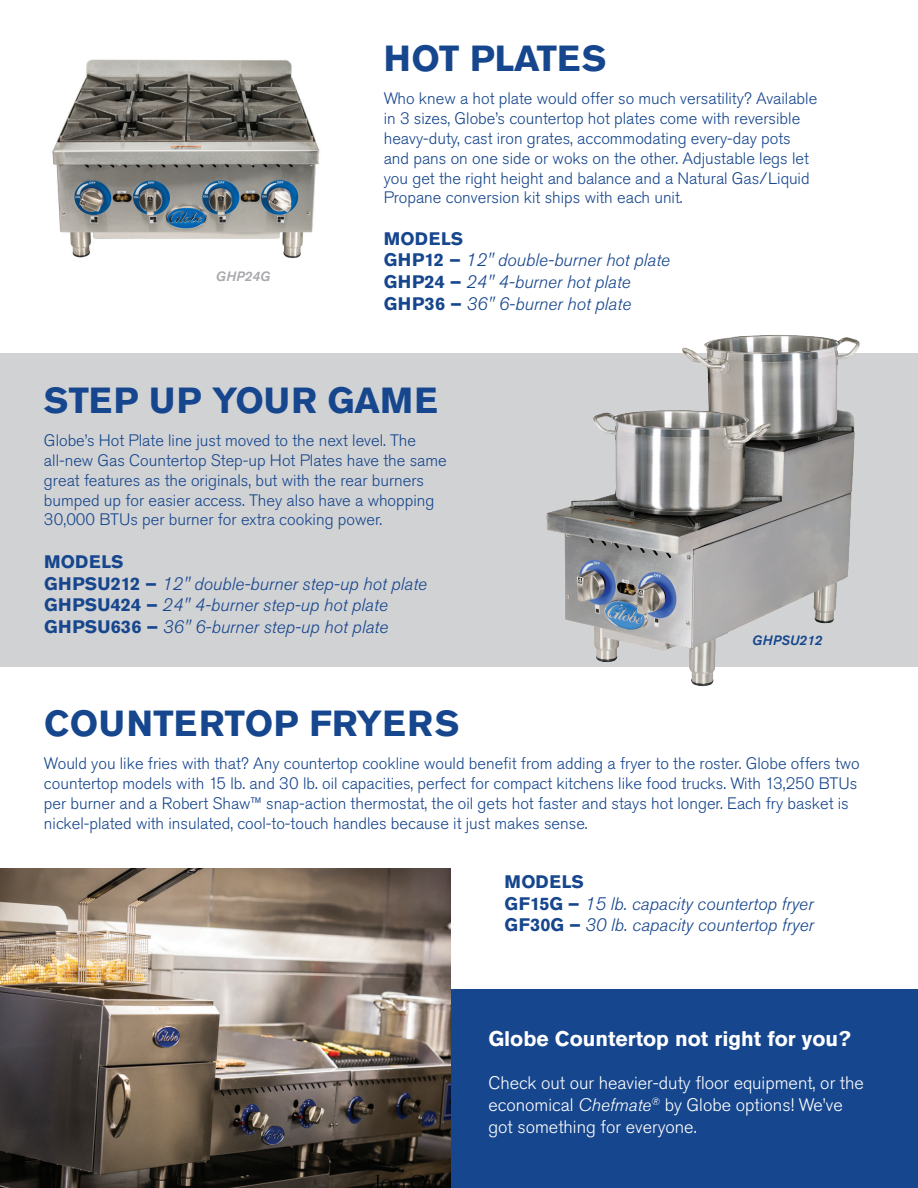
<style>
.page{position:relative;width:918px;height:1188px;background:#fff}
.page>*{position:absolute;margin:0;border:0;box-sizing:border-box;transform-origin:0 0}
.t1{font:700 36px "Akzidenz Grotesk Pro";letter-spacing:.01em;color:#16468d}
.t2{font:700 21px "Akzidenz Grotesk Pro";color:#fff}
.t3{font:italic 300 18px/21.6px "Akzidenz Grotesk Pro";color:#16468d}
.t4{font:300 18px/21.6px "Akzidenz Grotesk Pro";color:#fff}
.t5{font:300 16.5px/19.8px "Akzidenz Grotesk Pro";color:#16468d}
.t6{font:italic 500 13.5px "Akzidenz Grotesk Pro";letter-spacing:.02em;color:#16468d}
.t7{font:italic 500 13.5px "Akzidenz Grotesk Pro";letter-spacing:.02em;color:#a8a9ad}
.s1{font-weight:700;font-style:normal}
.s2{font-style:italic}
</style>
<div class="page">
<div style="left:0;top:353px;width:918px;height:313px;background:#d1d2d4"></div>
<div style="left:432px;top:989px;width:486px;height:199px;background:#16468d"></div>
<img style="left:0;top:868px;width:451px;height:320px">
<img style="left:52px;top:59px;width:268px;height:200px">
<img style="left:540px;top:335px;width:324px;height:352px">
<p class="t7" style="left:216px;top:267px;width:56px">GHP24G</p>
<h1 class="t1" style="left:384px;top:36px;width:224px">HOT PLATES</h1>
<p class="t5" style="left:384px;top:89px;width:435px">Who knew a hot plate would offer so much versatility? Available in 3 sizes, Globe’s countertop hot plates come with reversible heavy-duty, cast iron grates, accommodating every-day pots and pans on one side or woks on the other. Adjustable legs let you get the right height and balance and a Natural Gas/Liquid Propane conversion kit ships with each unit.</p>
<p class="t3" style="left:384px;top:228px;width:288px"><span class="s1">MODELS<br>GHP12 –</span> 12" double-burner hot plate<br><span class="s1">GHP24 –</span> 24" 4-burner hot plate<br><span class="s1">GHP36 –</span> 36" 6-burner hot plate</p>
<h1 class="t1" style="left:44px;top:377px;width:395px">STEP UP YOUR GAME</h1>
<p class="t5" style="left:44px;top:430px;width:404px">Globe’s Hot Plate line just moved to the next level. The all-new Gas Countertop Step-up Hot Plates have the same great features as the originals, but with the rear burners bumped up for easier access. They also have a whopping 30,000 BTUs per burner for extra cooking power.</p>
<p class="t3" style="left:44px;top:551px;width:385px"><span class="s1">MODELS<br>GHPSU212 –</span> 12" double-burner step-up hot plate <span class="s1">GHPSU424 –</span> 24" 4-burner step-up hot plate <span class="s1">GHPSU636 –</span> 36" 6-burner step-up hot plate</p>
<p class="t6" style="left:752px;top:632px;width:72px">GHPSU212</p>
<h1 class="t1" style="left:44px;top:700px;width:417px">COUNTERTOP FRYERS</h1>
<p class="t5" style="left:44px;top:753px;width:817px">Would you like fries with that? Any countertop cookline would benefit from adding a fryer to the roster. Globe offers two countertop models with 15 lb. and 30 lb. oil capacities, perfect for compact kitchens like food trucks. With 13,250 BTUs per burner and a Robert Shaw™ snap-action thermostat, the oil gets hot faster and stays hot longer. Each fry basket is nickel-plated with insulated, cool-to-touch handles because it just makes sense.</p>
<p class="t3" style="left:505px;top:871px;width:311px"><span class="s1">MODELS<br>GF15G –</span> 15 lb. capacity countertop fryer<br><span class="s1">GF30G –</span> 30 lb. capacity countertop fryer</p>
<p class="t2" style="left:488px;top:1025px;width:364px">Globe Countertop not right for you?</p>
<p class="t4" style="left:488px;top:1072px;width:377px">Check out our heavier-duty floor equipment, or the economical <span class="s2">Chefmate</span><sup>®</sup> by Globe options! We’ve got something for everyone.</p>
</div>
